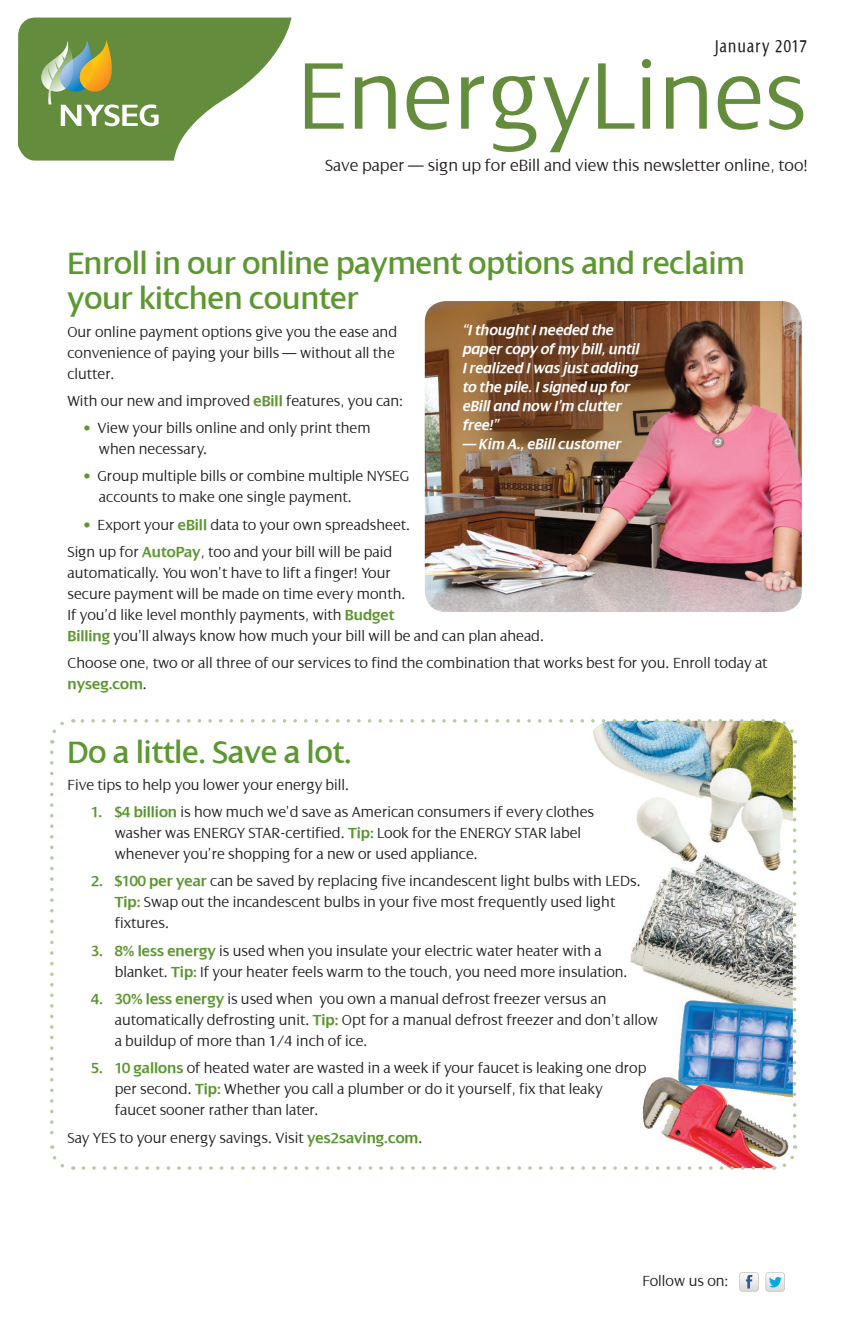
<style>
.page{position:relative;width:851px;height:1339px;background:#fff}
.page>*{position:absolute;margin:0;border:0;box-sizing:border-box;transform-origin:0 0}
.t1{font:300 102.02px "Dialog";color:#638d3d}
.t2{font:33.25px/35px "Dialog";color:#5c9731}
.t3{font:condensed 18.38px "Dialog";letter-spacing:.07em;color:#231f20}
.t4{font:300 17.5px "Dialog";color:#231f20}
.t5{font:300 15.75px/21px "Dialog";color:#231f20}
.t6{font:italic 600 15.75px/18.9px "Dialog";color:#fff}
.s1{font-weight:600;color:#5c9731}
.s2{color:#5c9731}
</style>
<div class="page">
<img style="left:592px;top:721px;width:197px;height:424px">
<svg style="left:18px;top:17px;width:273px;height:144px"></svg>
<svg style="left:739px;top:1272px;width:19px;height:19px"></svg>
<svg style="left:765px;top:1272px;width:19px;height:19px"></svg>
<svg style="left:50px;top:722px;width:14px;height:21px"></svg>
<svg style="left:50px;top:752px;width:24px;height:418px"></svg>
<svg style="left:83px;top:1145px;width:715px;height:25px"></svg>
<img style="left:773px;top:719px;width:23px;height:417px">
<svg style="left:73px;top:719px;width:690px;height:3px"></svg>
<img style="left:425px;top:301px;width:376px;height:311px">
<div style="left:461px;top:291px;width:242px;height:192px;background:#231f20;opacity:.15"></div>
<p class="t3" style="left:713px;top:36px;width:95px">January 2017</p>
<h1 class="t1" style="left:297px;top:40px;width:511px">EnergyLines</h1>
<p class="t4" style="left:325px;top:156px;width:484px">Save paper — sign up for eBill and view this newsletter online, too!</p>
<h2 class="t2" style="left:67px;top:246px;width:678px">Enroll in our online payment options and reclaim your kitchen counter</h2>
<p class="t5" style="left:67px;top:321px;width:331px">Our online payment options give you the ease and convenience of paying your bills — without all the clutter.</p>
<p class="t5" style="left:67px;top:390px;width:337px">With our new and improved <span class="s1">eBill</span> features, you can:</p>
<p class="t5" style="left:99px;top:418px;width:273px;text-indent:-16px"><span class="s2">•</span> View your bills online and only print them when necessary.</p>
<p class="t5" style="left:99px;top:466px;width:312px;text-indent:-16px"><span class="s2">•</span> Group multiple bills or combine multiple NYSEG accounts to make one single payment.</p>
<p class="t5" style="left:67px;top:511px;width:344px;line-height:27.3px;text-indent:16px"><span class="s2">•</span> Export your <span class="s1">eBill</span> data to your own spreadsheet.<br>Sign up for <span class="s1">AutoPay</span>, too and your bill will be paid</p>
<p class="t5" style="left:67px;top:562px;width:478px">automatically. You won’t have to lift a finger! Your<br>secure payment will be made on time every month.<br>If you’d like level monthly payments, with <span class="s1">Budget<br>Billing</span> you’ll always know how much your bill will be and can plan ahead.</p>
<p class="t5" style="left:67px;top:653px;width:701px">Choose one, two or all three of our services to find the combination that works best for you. Enroll today at <span class="s1">nyseg.com</span>.</p>
<p class="t6" style="left:462px;top:321px;width:178px">“I thought I needed the paper copy of my bill, until<br>I realized I was just adding to the pile. I signed up for eBill and now I’m clutter free!”</p>
<p class="t6" style="left:462px;top:434px;width:160px">— Kim A., eBill customer</p>
<h2 class="t2" style="left:67px;top:735px;width:286px">Do a little. Save a lot.</h2>
<p class="t5" style="left:67px;top:774px;width:283px">Five tips to help you lower your energy bill.</p>
<p class="t5" style="left:115px;top:802px;width:481px;text-indent:-24px"><span class="s1">1. $4 billion</span> is how much we’d save as American consumers if every clothes washer was ENERGY STAR-certified. <span class="s1">Tip:</span> Look for the ENERGY STAR label whenever you’re shopping for a new or used appliance.</p>
<p class="t5" style="left:115px;top:871px;width:527px;text-indent:-24px"><span class="s1">2. $100 per year</span> can be saved by replacing five incandescent light bulbs with LEDs.<br><span class="s1">Tip:</span> Swap out the incandescent bulbs in your five most frequently used light fixtures.</p>
<p class="t5" style="left:115px;top:940px;width:514px;text-indent:-24px"><span class="s1">3. 8% less energy</span> is used when you insulate your electric water heater with a blanket. <span class="s1">Tip:</span> If your heater feels warm to the touch, you need more insulation.</p>
<p class="t5" style="left:115px;top:988px;width:544px;text-indent:-24px"><span class="s1">4. 30% less energy</span> is used when you own a manual defrost freezer versus an automatically defrosting unit. <span class="s1">Tip:</span> Opt for a manual defrost freezer and don’t allow a buildup of more than 1/4 inch of ice.</p>
<p class="t5" style="left:115px;top:1058px;width:533px;text-indent:-24px"><span class="s1">5. 10 gallons</span> of heated water are wasted in a week if your faucet is leaking one drop per second. <span class="s1">Tip:</span> Whether you call a plumber or do it yourself, fix that leaky faucet sooner rather than later.</p>
<p class="t5" style="left:67px;top:1127px;width:356px">Say YES to your energy savings. Visit <span class="s1">yes2saving.com</span>.</p>
<p class="t5" style="left:642px;top:1270px;width:88px">Follow us on:</p>
</div>
